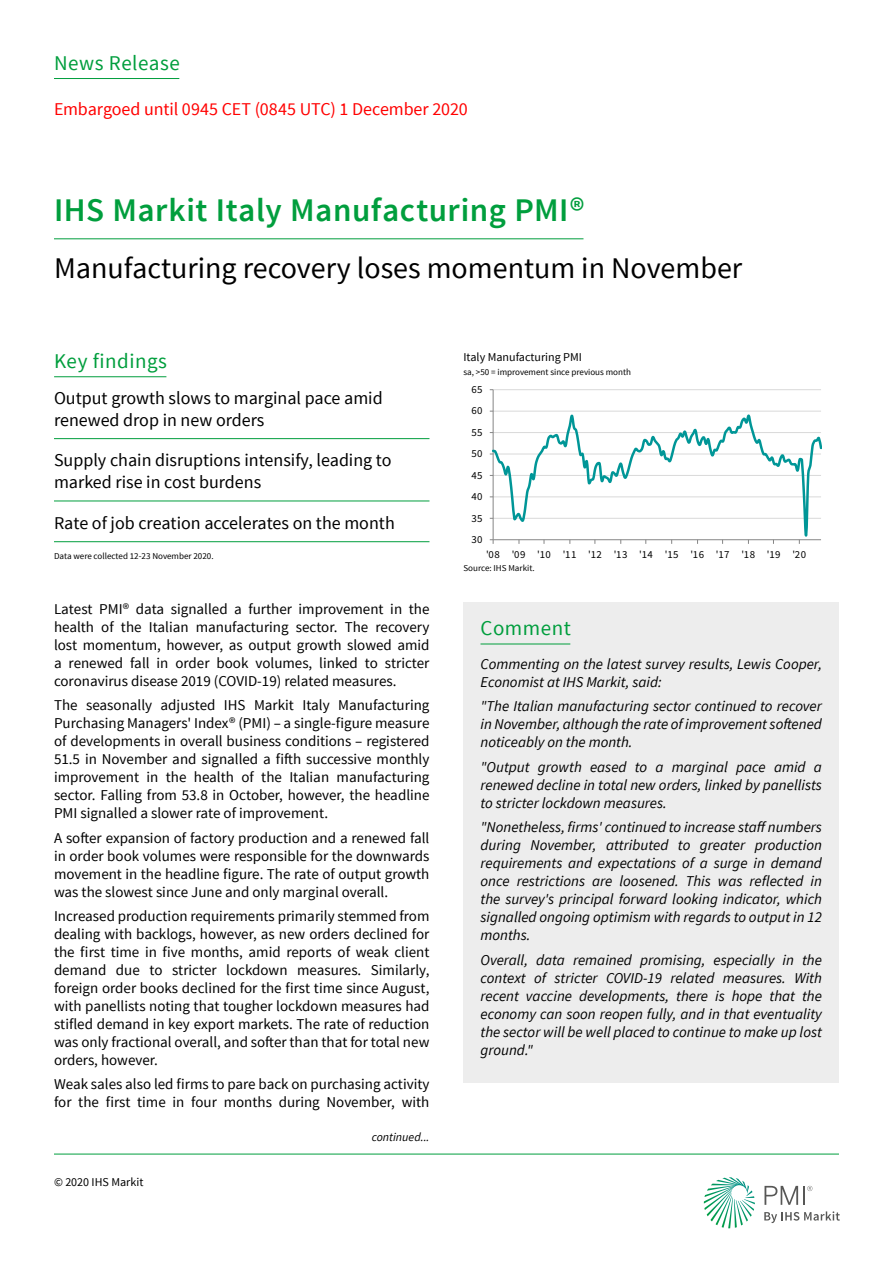
<style>
.page{position:relative;width:893px;height:1263px;background:#fff}
.page>*{position:absolute;margin:0;border:0;box-sizing:border-box;transform-origin:0 0}
.t1{font:600 33px "Source Sans Pro";letter-spacing:.015em;color:#009e3d}
.t2{font:30px "Source Sans Pro";color:#000}
.t3{font:21px "Source Sans Pro";letter-spacing:.025em;color:#009e3d}
.t4{font:18px/21.6px "Source Sans Pro";color:#000}
.t5{font:18px "Source Sans Pro";letter-spacing:-.005em;color:#f00}
.t6{font:15px/18px "Source Sans Pro";color:#000;text-align:justify}
.t7{font:italic 15px/18px "Source Sans Pro";color:#000;text-align:justify}
.t8{font:12px "Source Sans Pro";color:#000}
.t9{font:italic 12px "Source Sans Pro";color:#000}
.t10{font:10.65px "Source Sans Pro";letter-spacing:.04em;color:#000}
.t11{font:9px "Source Sans Pro";color:#000}
</style>
<div class="page">
<svg style="left:704px;top:1177px;width:51px;height:51px"></svg>
<svg style="left:764px;top:1211px;width:76px;height:12px"></svg>
<svg style="left:764px;top:1186px;width:48px;height:19px"></svg>
<hr style="left:54px;top:1154px;width:785px;height:1px;background:#009e3d">
<hr style="left:493px;top:389px;width:328px;height:1px;background:#d9d9d9">
<hr style="left:493px;top:390px;width:1px;height:150px;background:#868686">
<svg style="left:490px;top:411px;width:331px;height:133px"></svg>
<hr style="left:54px;top:376px;width:112px;height:1px;background:#009e3d">
<hr style="left:54px;top:78px;width:125px;height:1px;background:#009e3d">
<hr style="left:54px;top:238px;width:529px;height:1px;background:#009e3d">
<hr style="left:54px;top:438px;width:375px;height:1px;background:#009e3d">
<hr style="left:54px;top:501px;width:375px;height:1px;background:#009e3d">
<hr style="left:54px;top:541px;width:375px;height:1px;background:#009e3d">
<div style="left:463px;top:602px;width:376px;height:56px;background:#ededed"></div>
<hr style="left:480px;top:644px;width:90px;height:1px;background:#009e3d">
<div style="left:463px;top:658px;width:376px;height:424px;background:#ededed"></div>
<h3 class="t3" style="left:54px;top:50px;width:127px">News Release</h3>
<p class="t5" style="left:54px;top:98px;width:415px">Embargoed until 0945 CET (0845 UTC) 1 December 2020</p>
<h1 class="t1" style="left:54px;top:190px;width:532px">IHS Markit Italy Manufacturing PMI®</h1>
<h2 class="t2" style="left:54px;top:249px;width:690px">Manufacturing recovery loses momentum in November</h2>
<h3 class="t3" style="left:54px;top:348px;width:114px">Key findings</h3>
<p class="t4" style="left:54px;top:387px;width:330px">Output growth slows to marginal pace amid renewed drop in new orders</p>
<p class="t4" style="left:54px;top:450px;width:339px">Supply chain disruptions intensify, leading to marked rise in cost burdens</p>
<p class="t4" style="left:54px;top:512px;width:342px">Rate of job creation accelerates on the month</p>
<p class="t11" style="left:54px;top:550px;width:161px">Data were collected 12-23 November 2020.</p>
<p class="t6" style="left:54px;top:600px;width:377px">Latest PMI® data signalled a further improvement in the health of the Italian manufacturing sector. The recovery lost momentum, however, as output growth slowed amid a renewed fall in order book volumes, linked to stricter coronavirus disease 2019 (COVID-19) related measures.</p>
<p class="t6" style="left:54px;top:696px;width:377px">The seasonally adjusted IHS Markit Italy Manufacturing Purchasing Managers' Index® (PMI) – a single-figure measure of developments in overall business conditions – registered 51.5 in November and signalled a fifth successive monthly improvement in the health of the Italian manufacturing sector. Falling from 53.8 in October, however, the headline PMI signalled a slower rate of improvement.</p>
<p class="t6" style="left:54px;top:829px;width:377px">A softer expansion of factory production and a renewed fall in order book volumes were responsible for the downwards movement in the headline figure. The rate of output growth was the slowest since June and only marginal overall.</p>
<p class="t6" style="left:54px;top:907px;width:377px">Increased production requirements primarily stemmed from dealing with backlogs, however, as new orders declined for the first time in five months, amid reports of weak client demand due to stricter lockdown measures. Similarly, foreign order books declined for the first time since August, with panellists noting that tougher lockdown measures had stifled demand in key export markets. The rate of reduction was only fractional overall, and softer than that for total new orders, however.</p>
<p class="t6" style="left:54px;top:1075px;width:377px">Weak sales also led firms to pare back on purchasing activity for the first time in four months during November, with</p>
<p class="t8" style="left:54px;top:1175px;width:91px">© 2020 IHS Markit</p>
<p class="t9" style="left:372px;top:1130px;width:59px">continued...</p>
<p class="t8" style="left:463px;top:350px;width:120px">Italy Manufacturing PMI</p>
<p class="t11" style="left:463px;top:366px;width:169px">sa, &gt;50 = improvement since previous month</p>
<p class="t10" style="left:471px;top:383px;width:13px">65</p>
<p class="t10" style="left:471px;top:404px;width:13px">60</p>
<p class="t10" style="left:471px;top:426px;width:13px">55</p>
<p class="t10" style="left:471px;top:447px;width:13px">50</p>
<p class="t10" style="left:471px;top:469px;width:13px">45</p>
<p class="t10" style="left:471px;top:490px;width:13px">40</p>
<p class="t10" style="left:471px;top:511px;width:13px">35</p>
<p class="t10" style="left:471px;top:533px;width:13px">30</p>
<p class="t10" style="left:486px;top:548px;width:322px">'08 '09 '10 '11 '12 '13 '14 '15 '16 '17 '18 '19 '20</p>
<p class="t11" style="left:463px;top:562px;width:73px">Source: IHS Markit.</p>
<h3 class="t3" style="left:480px;top:615px;width:92px">Comment</h3>
<p class="t7" style="left:480px;top:655px;width:343px">Commenting on the latest survey results, Lewis Cooper,<br>Economist at IHS Markit, said:</p>
<p class="t7" style="left:480px;top:697px;width:343px">"The Italian manufacturing sector continued to recover in November, although the rate of improvement softened noticeably on the month.</p>
<p class="t7" style="left:480px;top:758px;width:343px">"Output growth eased to a marginal pace amid a renewed decline in total new orders, linked by panellists to stricter lockdown measures.</p>
<p class="t7" style="left:480px;top:818px;width:343px">"Nonetheless, firms' continued to increase staff numbers during November, attributed to greater production requirements and expectations of a surge in demand once restrictions are loosened. This was reflected in the survey's principal forward looking indicator, which signalled ongoing optimism with regards to output in 12 months.</p>
<p class="t7" style="left:480px;top:950px;width:343px">Overall, data remained promising, especially in the context of stricter COVID-19 related measures. With recent vaccine developments, there is hope that the economy can soon reopen fully, and in that eventuality the sector will be well placed to continue to make up lost ground."</p>
</div>
